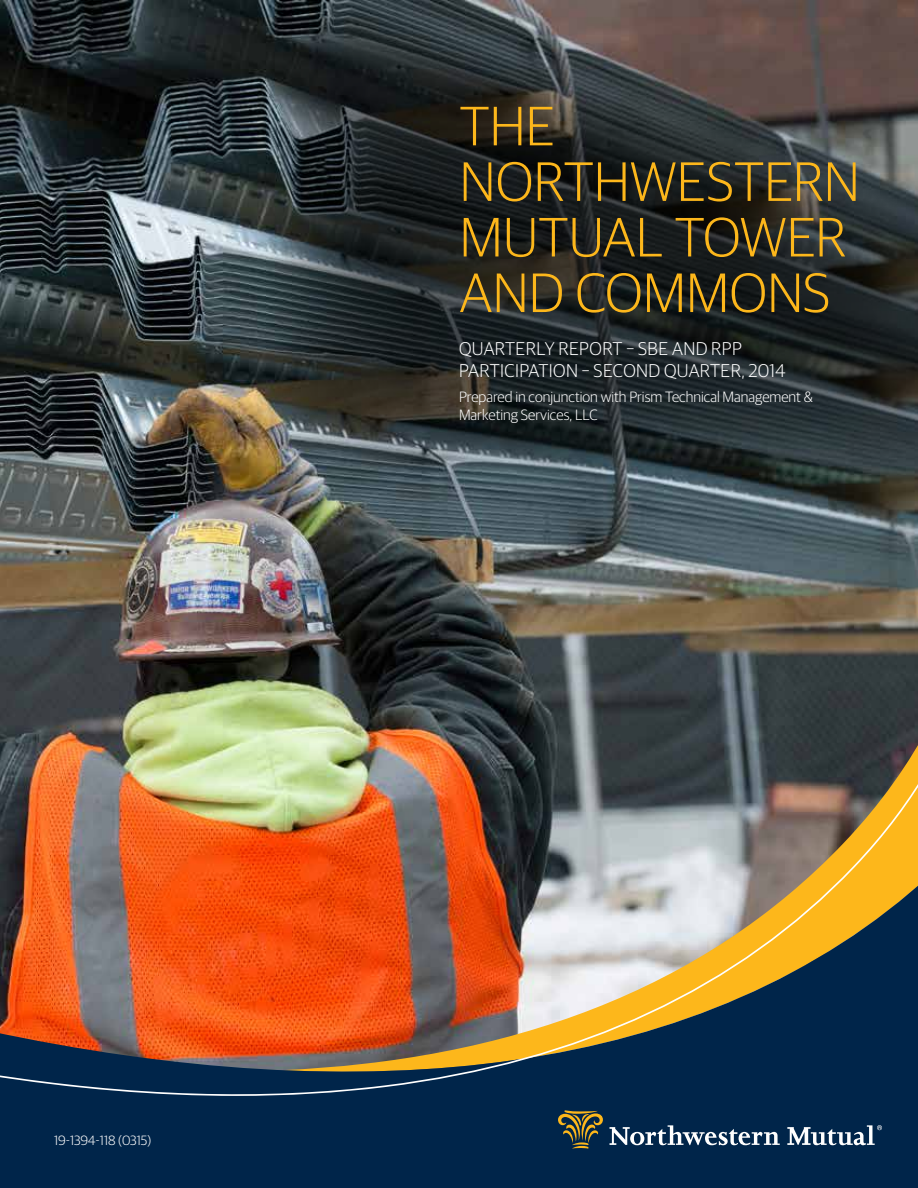
<style>
.page{position:relative;width:918px;height:1188px;background:#fff}
.page>*{position:absolute;margin:0;border:0;box-sizing:border-box;transform-origin:0 0}
.t1{font:300 55.5px/55.7px "Guardian Sans";letter-spacing:.005em;color:#fdb71b}
.t2{font:300 18.6px/22.2px "Guardian Sans";letter-spacing:.02em;color:#fff}
.t3{font:300 15px/18px "Guardian Sans";color:#fff}
.t4{font:300 13.5px "Guardian Sans";color:#fff}
</style>
<div class="page">
<img style="left:0;top:0;width:918px;height:762px">
<img style="left:282px;top:721px;width:636px;height:41px">
<div style="left:0;top:1100px;width:918px;height:88px;background:#00254a"></div>
<img style="left:0;top:762px;width:918px;height:338px">
<svg style="left:610px;top:1125px;width:170px;height:20px"></svg>
<svg style="left:558px;top:1110px;width:45px;height:39px;background:#4d513b"></svg>
<svg style="left:787px;top:1125px;width:95px;height:20px"></svg>
<svg style="left:265px;top:0;width:653px;height:480px;background:#313434"></svg>
<p class="t4" style="left:54px;top:1131px;width:99px">19-1394-118 (0315)</p>
<h1 class="t1" style="left:460px;top:95px;width:402px">THE<br>NORTHWESTERN<br>MUTUAL TOWER<br>AND COMMONS</h1>
<p class="t2" style="left:459px;top:336px;width:328px">QUARTERLY REPORT – SBE AND RPP<br>PARTICIPATION – SECOND QUARTER, 2014</p>
<p class="t3" style="left:459px;top:386px;width:356px">Prepared in conjunction with Prism Technical Management &amp;<br>Marketing Services, LLC</p>
</div>
